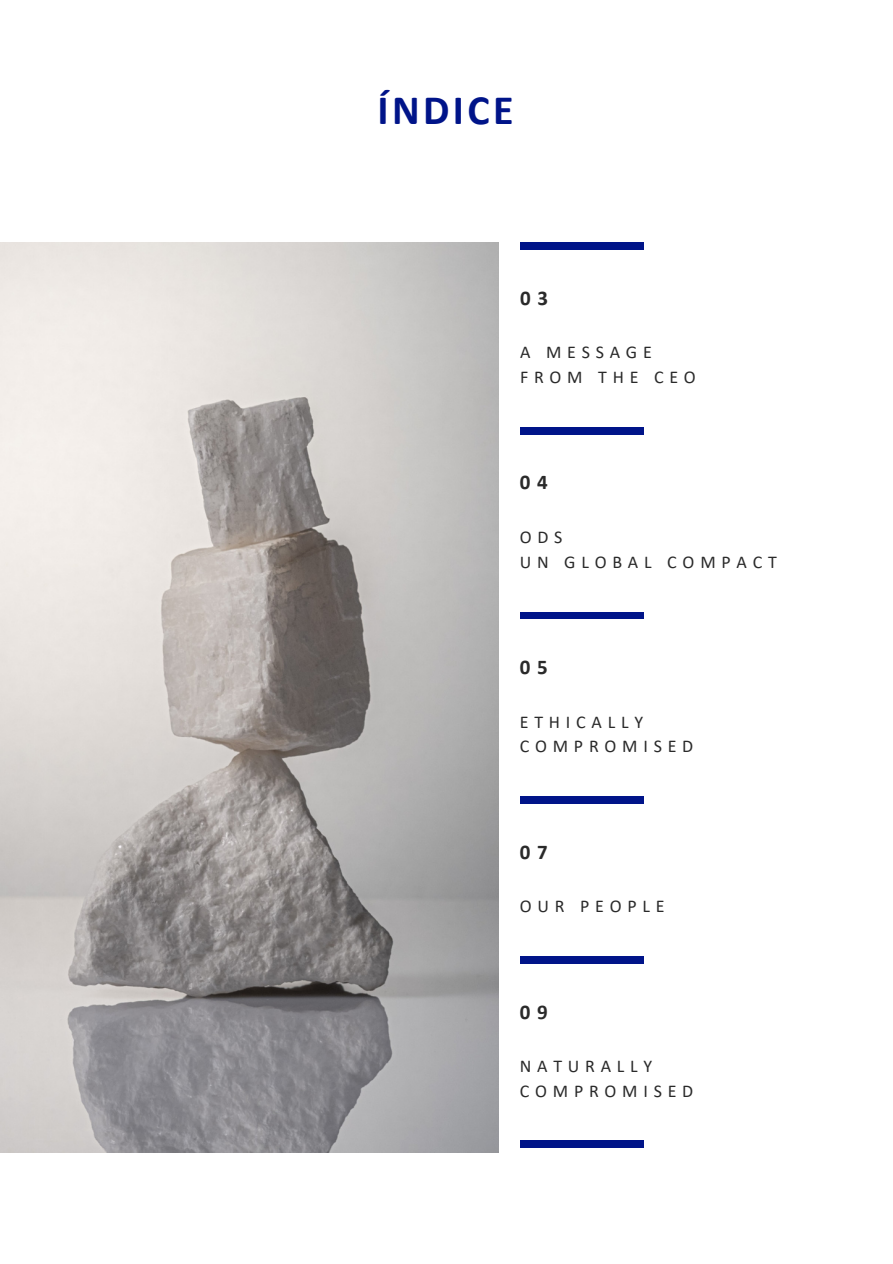
<style>
.page{position:relative;width:893px;height:1264px;background:#fff}
.page>*{position:absolute;margin:0;border:0;box-sizing:border-box;transform-origin:0 0}
.t1{font:700 42px "Calibri";letter-spacing:.08em;color:#001489}
.t2{font:700 21px "Calibri";color:#2a2a2a}
.t3{font:18px/24.8px "Calibri";letter-spacing:.32em;color:#2a2a2a}
</style>
<div class="page">
<div style="left:520px;top:243px;width:123px;height:6px;background:#001489"></div>
<div style="left:520px;top:427px;width:123px;height:7px;background:#001489"></div>
<div style="left:520px;top:612px;width:123px;height:7px;background:#001489"></div>
<img style="left:0;top:243px;width:499px;height:909px">
<div style="left:519px;top:796px;width:124px;height:7px;background:#001489"></div>
<div style="left:519px;top:956px;width:124px;height:7px;background:#001489"></div>
<div style="left:519px;top:1140px;width:124px;height:7px;background:#001489"></div>
<p class="t1" style="left:377px;top:92px;width:137px">ÍNDICE</p>
<p class="t2" style="left:520px;top:289px;width:29px">0 3</p>
<p class="t3" style="left:520px;top:341px;width:133px">A MESSAGE</p>
<p class="t3" style="left:520px;top:366px;width:177px">FROM THE CEO</p>
<p class="t2" style="left:520px;top:473px;width:29px">0 4</p>
<p class="t3" style="left:519px;top:526px;width:44px">ODS</p>
<p class="t3" style="left:519px;top:551px;width:258px">UN GLOBAL COMPACT</p>
<p class="t2" style="left:520px;top:658px;width:29px">0 5</p>
<p class="t3" style="left:519px;top:710px;width:175px">ETHICALLY<br>COMPROMISED</p>
<p class="t2" style="left:520px;top:842px;width:29px">0 7</p>
<p class="t3" style="left:519px;top:895px;width:146px">OUR PEOPLE</p>
<p class="t2" style="left:520px;top:1002px;width:29px">0 9</p>
<p class="t3" style="left:520px;top:1054px;width:175px">NATURALLY<br>COMPROMISED</p>
</div>
